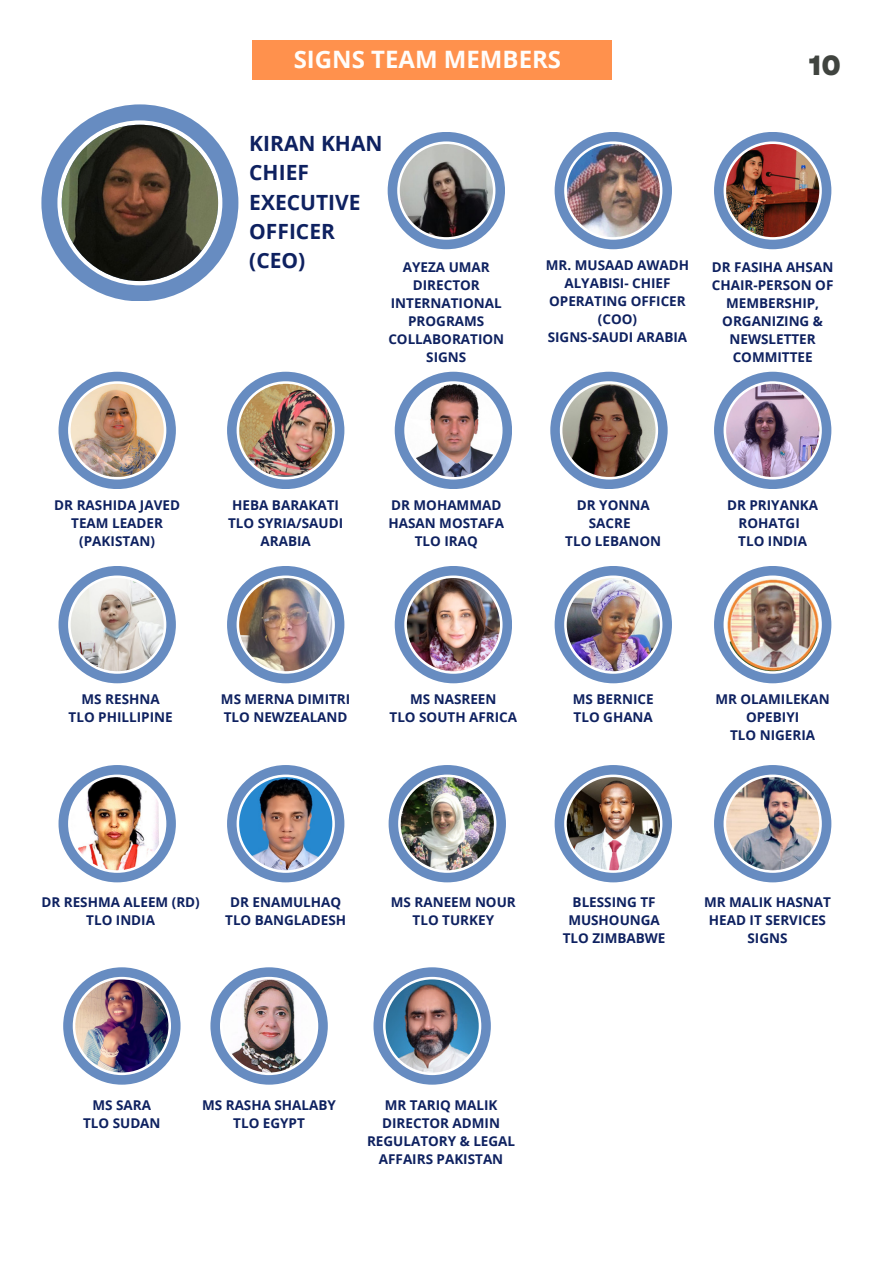
<style>
.page{position:relative;width:893px;height:1264px;background:#fff}
.page>*{position:absolute;margin:0;border:0;box-sizing:border-box;transform-origin:0 0}
.t1{font:800 27.75px "Garet";color:#40443f}
.t2{font:700 24px "Open Sans";color:#fffdfa}
.t3{font:700 21px/29.2px "Open Sans";color:#0e2160}
.t4{font:700 13.5px/18px "Open Sans";color:#0e2160;text-align:center}
</style>
<div class="page">
<svg style="left:41px;top:104px;width:197px;height:197px"></svg>
<svg style="left:387px;top:132px;width:118px;height:117px"></svg>
<img style="left:58px;top:372px;width:118px;height:117px">
<img style="left:714px;top:132px;width:117px;height:117px">
<svg style="left:58px;top:566px;width:118px;height:117px"></svg>
<img style="left:227px;top:372px;width:117px;height:117px">
<svg style="left:394px;top:372px;width:118px;height:117px"></svg>
<svg style="left:550px;top:372px;width:117px;height:117px"></svg>
<svg style="left:714px;top:372px;width:117px;height:117px"></svg>
<img style="left:58px;top:765px;width:118px;height:117px">
<img style="left:394px;top:566px;width:118px;height:117px">
<img style="left:388px;top:765px;width:118px;height:117px">
<img style="left:554px;top:566px;width:118px;height:117px">
<img style="left:714px;top:566px;width:117px;height:117px">
<img style="left:63px;top:967px;width:117px;height:117px">
<img style="left:373px;top:967px;width:118px;height:117px">
<svg style="left:227px;top:765px;width:117px;height:117px"></svg>
<img style="left:210px;top:967px;width:118px;height:117px">
<img style="left:714px;top:765px;width:117px;height:117px">
<img style="left:554px;top:765px;width:118px;height:117px">
<div style="left:252px;top:40px;width:360px;height:39px;background:#ff914d"></div>
<img style="left:227px;top:566px;width:117px;height:117px">
<img style="left:554px;top:132px;width:118px;height:117px">
<p class="t2" style="left:294px;top:43px;width:269px">SIGNS TEAM MEMBERS</p>
<p class="t3" style="left:249px;top:128px;width:135px">KIRAN KHAN</p>
<p class="t3" style="left:249px;top:158px;width:113px">CHIEF<br>EXECUTIVE<br>OFFICER (CEO)</p>
<p class="t4" style="left:403px;top:257px;width:88px">AYEZA UMAR</p>
<p class="t4" style="left:388px;top:275px;width:117px">DIRECTOR<br>INTERNATIONAL<br>PROGRAMS<br>COLLABORATION<br>SIGNS</p>
<p class="t4" style="left:545px;top:256px;width:145px">MR. MUSAAD AWADH<br>ALYABISI- CHIEF<br>OPERATING OFFICER (COO)</p>
<p class="t4" style="left:547px;top:327px;width:141px">SIGNS-SAUDI ARABIA</p>
<p class="t1" style="left:808px;top:46px;width:33px">10</p>
<p class="t4" style="left:711px;top:257px;width:123px">DR FASIHA AHSAN</p>
<p class="t4" style="left:711px;top:275px;width:123px">CHAIR-PERSON OF<br>MEMBERSHIP,<br>ORGANIZING &amp;</p>
<p class="t4" style="left:729px;top:329px;width:88px;text-align:left">NEWSLETTER<br>COMMITTEE</p>
<p class="t4" style="left:54px;top:496px;width:127px">DR RASHIDA JAVED</p>
<p class="t4" style="left:71px;top:514px;width:93px">TEAM LEADER (PAKISTAN)</p>
<p class="t4" style="left:232px;top:496px;width:108px">HEBA BARAKATI</p>
<p class="t4" style="left:228px;top:514px;width:117px">TLO SYRIA/SAUDI<br>ARABIA</p>
<p class="t4" style="left:388px;top:496px;width:117px;text-align:left">DR MOHAMMAD<br>HASAN MOSTAFA</p>
<p class="t4" style="left:415px;top:532px;width:65px">TLO IRAQ</p>
<p class="t4" style="left:577px;top:496px;width:74px">DR YONNA<br>SACRE</p>
<p class="t4" style="left:565px;top:532px;width:97px">TLO LEBANON</p>
<p class="t4" style="left:727px;top:496px;width:93px">DR PRIYANKA<br>ROHATGI</p>
<p class="t4" style="left:738px;top:532px;width:70px">TLO INDIA</p>
<p class="t4" style="left:82px;top:689px;width:80px">MS RESHNA</p>
<p class="t4" style="left:69px;top:707px;width:105px">TLO PHILLIPINE</p>
<p class="t4" style="left:221px;top:689px;width:131px">MS MERNA DIMITRI</p>
<p class="t4" style="left:224px;top:707px;width:125px">TLO NEWZEALAND</p>
<p class="t4" style="left:410px;top:689px;width:88px">MS NASREEN</p>
<p class="t4" style="left:389px;top:707px;width:129px">TLO SOUTH AFRICA</p>
<p class="t4" style="left:573px;top:689px;width:82px">MS BERNICE</p>
<p class="t4" style="left:573px;top:707px;width:81px">TLO GHANA</p>
<p class="t4" style="left:715px;top:689px;width:116px">MR OLAMILEKAN<br>OPEBIYI</p>
<p class="t4" style="left:730px;top:725px;width:87px">TLO NIGERIA</p>
<p class="t4" style="left:41px;top:892px;width:160px">DR RESHMA ALEEM (RD)</p>
<p class="t4" style="left:86px;top:910px;width:70px">TLO INDIA</p>
<p class="t4" style="left:230px;top:892px;width:113px">DR ENAMULHAQ</p>
<p class="t4" style="left:225px;top:910px;width:122px">TLO BANGLADESH</p>
<p class="t4" style="left:391px;top:892px;width:126px">MS RANEEM NOUR</p>
<p class="t4" style="left:412px;top:910px;width:83px">TLO TURKEY</p>
<p class="t4" style="left:568px;top:892px;width:93px">BLESSING TF<br>MUSHOUNGA</p>
<p class="t4" style="left:562px;top:928px;width:104px">TLO ZIMBABWE</p>
<p class="t4" style="left:704px;top:892px;width:128px">MR MALIK HASNAT</p>
<p class="t4" style="left:709px;top:910px;width:119px">HEAD IT SERVICES<br>SIGNS</p>
<p class="t4" style="left:92px;top:1095px;width:60px">MS SARA</p>
<p class="t4" style="left:83px;top:1113px;width:79px">TLO SUDAN</p>
<p class="t4" style="left:202px;top:1095px;width:135px">MS RASHA SHALABY</p>
<p class="t4" style="left:233px;top:1113px;width:73px">TLO EGYPT</p>
<p class="t4" style="left:384px;top:1095px;width:114px">MR TARIQ MALIK</p>
<p class="t4" style="left:367px;top:1113px;width:150px">DIRECTOR ADMIN<br>REGULATORY &amp; LEGAL<br>AFFAIRS PAKISTAN</p>
</div>
